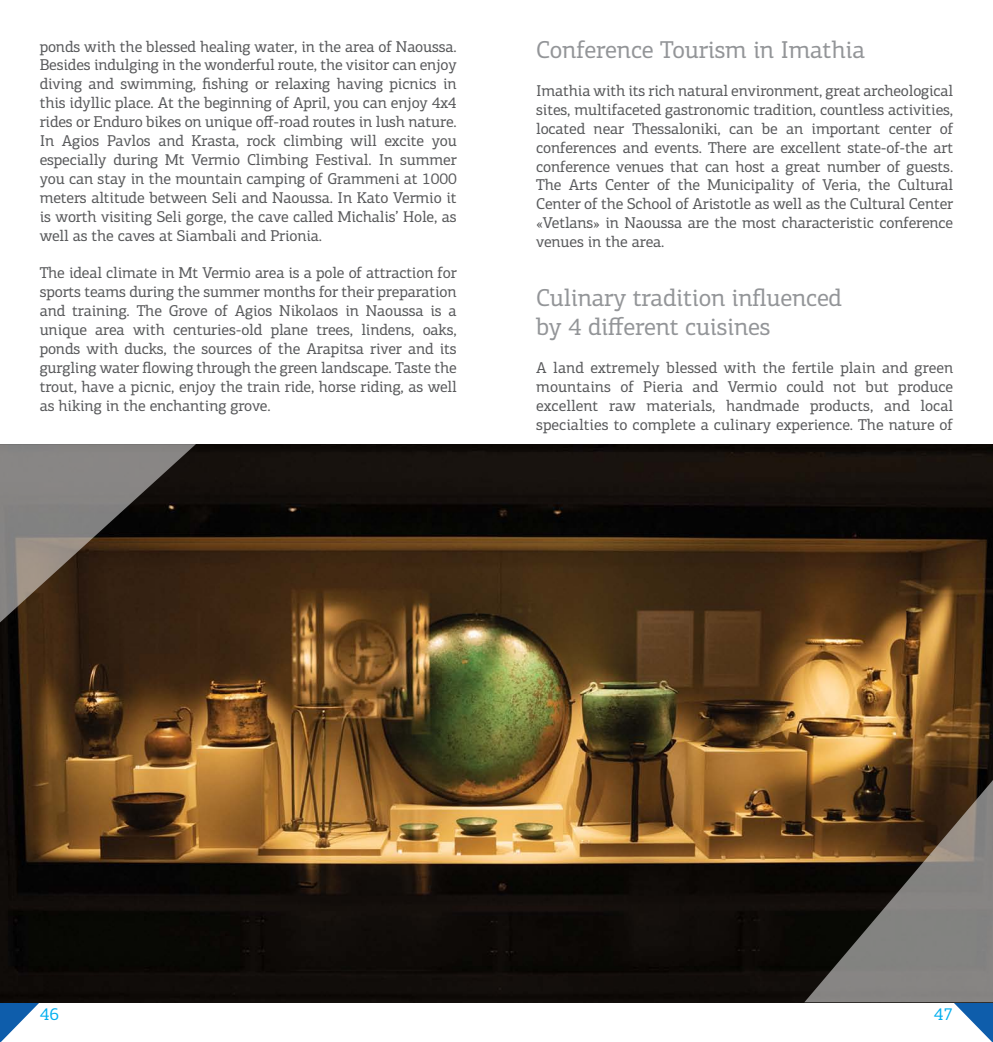
<style>
.page{position:relative;width:993px;height:1042px;background:#fff}
.page>*{position:absolute;margin:0;border:0;box-sizing:border-box;transform-origin:0 0}
.t1{font:24.5px/29.4px "PF Centro Slab Pro";letter-spacing:-.01em;color:#939598}
.t2{font:17.5px "PF Centro Slab Pro";color:#00aeef}
.t3{font:15.75px/18.9px "PF Centro Slab Pro";letter-spacing:-.01em;color:#58595b;text-align:justify}
</style>
<div class="page">
<svg style="left:0;top:1002px;width:40px;height:40px"></svg>
<svg style="left:952px;top:1002px;width:40px;height:40px"></svg>
<img style="left:0;top:444px;width:992px;height:558px">
<svg style="left:804px;top:742px;width:188px;height:260px;background:#625443"></svg>
<svg style="left:0;top:444px;width:196px;height:201px;background:#554b42"></svg>
<p class="t3" style="left:40px;top:37px;width:418px">ponds with the blessed healing water, in the area of Naoussa.<br>Besides indulging in the wonderful route, the visitor can enjoy diving and swimming, fishing or relaxing having picnics in this idyllic place. At the beginning of April, you can enjoy 4x4 rides or Enduro bikes on unique off-road routes in lush nature.<br>In Agios Pavlos and Krasta, rock climbing will excite you especially during Mt Vermio Climbing Festival. In summer you can stay in the mountain camping of Grammeni at 1000 meters altitude between Seli and Naoussa. In Kato Vermio it is worth visiting Seli gorge, the cave called Michalis’ Hole, as well as the caves at Siambali and Prionia.</p>
<p class="t3" style="left:40px;top:263px;width:418px">The ideal climate in Mt Vermio area is a pole of attraction for sports teams during the summer months for their preparation and training. The Grove of Agios Nikolaos in Naoussa is a unique area with centuries-old plane trees, lindens, oaks, ponds with ducks, the sources of the Arapitsa river and its gurgling water flowing through the green landscape. Taste the trout, have a picnic, enjoy the train ride, horse riding, as well as hiking in the enchanting grove.</p>
<h1 class="t1" style="left:536px;top:35px;width:330px">Conference Tourism in Imathia</h1>
<p class="t3" style="left:536px;top:81px;width:418px">Imathia with its rich natural environment, great archeological sites, multifaceted gastronomic tradition, countless activities, located near Thessaloniki, can be an important center of conferences and events. There are excellent state-of-the art conference venues that can host a great number of guests.<br>The Arts Center of the Municipality of Veria, the Cultural Center of the School of Aristotle as well as the Cultural Center «Vetlans» in Naoussa are the most characteristic conference venues in the area.</p>
<h1 class="t1" style="left:536px;top:283px;width:307px">Culinary tradition influenced by 4 different cuisines</h1>
<p class="t3" style="left:536px;top:358px;width:418px">A land extremely blessed with the fertile plain and green mountains of Pieria and Vermio could not but produce excellent raw materials, handmade products, and local specialties to complete a culinary experience. The nature of</p>
<p class="t2" style="left:40px;top:1003px;width:21px">46</p>
<p class="t2" style="left:933px;top:1003px;width:21px">47</p>
</div>
